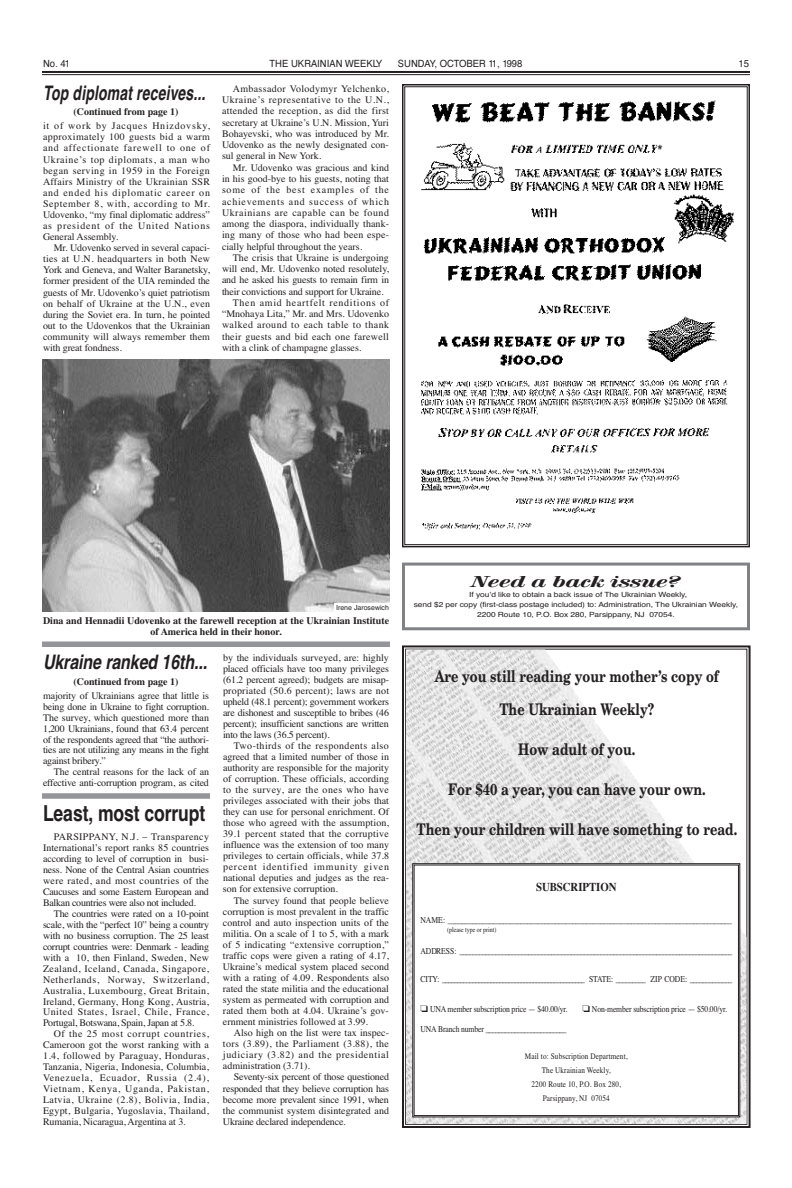
<style>
.page{position:relative;width:792px;height:1188px;background:#fff}
.page>*{position:absolute;margin:0;border:0;box-sizing:border-box;transform-origin:0 0}
.t1{font:700 22px "Helvetica";letter-spacing:-.005em;color:#231f20;scale:.8 1}
.t2{font:italic 700 20px "Helvetica";color:#231f20;scale:.7 1}
.t3{font:italic 700 20px "Helvetica";color:#231f20;scale:.8 1}
.t4{font:700 16px/33px "New Century Schlbk";color:#231f20;text-align:center;scale:.8 1}
.t5{font:15.2px "Mercy Ital";color:#231f20;scale:1.45 1}
.t6{font:700 12px "Times";letter-spacing:-.005em;color:#231f20;scale:.9 1}
.t7{font:10px/11.1px "Times";color:#231f20;text-align:justify}
.t8{font:700 10px/11px "Times";color:#231f20;text-align:center}
.t9{font:10px/10.9px "Times";letter-spacing:-.02em;color:#231f20;text-align:right}
.t10{font:10px "Svoboda FAF";color:#231f20;scale:.95 1}
.t11{font:10px "Times";letter-spacing:.025em;color:#231f20}
.t12{font:10px "Times";letter-spacing:.045em;color:#231f20}
.t13{font:10px "Times";letter-spacing:.07em;color:#231f20}
.t14{font:9px "Times";letter-spacing:-.015em;color:#231f20;scale:.85 1}
.t15{font:8.5px/14.3px "Times";letter-spacing:.015em;color:#231f20;text-align:center;scale:.85 1}
.t16{font:7.2px "Helvetica";letter-spacing:-.005em;color:#231f20;scale:1.17 1}
.t17{font:7px "Times";letter-spacing:-.005em;color:#231f20;scale:.85 1}
.t18{font:7px "Helvetica";color:#231f20}
.s1{font-size:9px;color:#fff}
</style>
<div class="page">
<hr style="left:42px;top:71px;width:708px;height:2px;background:#231f20">
<hr style="left:42px;top:74px;width:708px;height:1px;background:#231f20">
<div style="left:402px;top:645px;width:349px;height:483px;border:2px solid #231f20"></div>
<img style="left:406px;top:649px;width:341px;height:475px">
<div style="left:414px;top:865px;width:324px;height:251px;background:#fff"></div>
<div style="left:412px;top:863px;width:328px;height:254px;border:1px solid #231f20"></div>
<div style="left:414px;top:865px;width:325px;height:251px;border:1px solid #231f20"></div>
<img style="left:42px;top:360px;width:348px;height:252px">
<img style="left:421px;top:100px;width:313px;height:431px">
<div style="left:402px;top:84px;width:348px;height:463px;border:2px solid #231f20"></div>
<div style="left:335px;top:604px;width:55px;height:9px;background:#fff"></div>
<div style="left:402px;top:563px;width:348px;height:67px;border:3px solid #808285"></div>
<div style="left:42px;top:642px;width:348px;height:5px;background:#939598"></div>
<div style="left:42px;top:793px;width:168px;height:6px;background:#939598"></div>
<p class="t10" style="left:43px;top:57px;width:30px">No. 41</p>
<p class="t10" style="left:270px;top:57px;width:120px">THE UKRAINIAN WEEKLY</p>
<p class="t10" style="left:398px;top:57px;width:132px">SUNDAY, OCTOBER 11, 1998</p>
<p class="t10" style="left:739px;top:57px;width:12px">15</p>
<h2 class="t2" style="left:43px;top:81px;width:241px">Topdiplomatreceives...</h2>
<p class="t8" style="left:73px;top:106px;width:107px">(Continued from page 1)</p>
<p class="t7" style="left:43px;top:120px;width:169px">it of work by Jacques Hnizdovsky, approximately 100 guests bid a warm and affectionate farewell to one of Ukraine’s top diplomats, a man who began serving in 1959 in the Foreign Affairs Ministry of the Ukrainian SSR and ended his diplomatic career on September 8, with, according to Mr.<br>Udovenko, “my final diplomatic address” as president of the United Nations General Assembly.</p>
<p class="t7" style="left:43px;top:242px;width:169px;text-indent:11px">Mr. Udovenko served in several capaci&shy;ties at U.N. headquarters in both New York and Geneva, and Walter Baranetsky, former president of the UIA reminded the guests of Mr. Udovenko’s quiet patriotism on behalf of Ukraine at the U.N., even during the Soviet era. In turn, he pointed out to the Udovenkos that the Ukrainian community will always remember them with great fondness.</p>
<p class="t7" style="left:222px;top:83px;width:169px;text-indent:11px">Ambassador Volodymyr Yelchenko, Ukraine’s representative to the U.N., attended the reception, as did the first secretary at Ukraine’s U.N. Mission, Yuri Bohayevski, who was introduced by Mr.<br>Udovenko as the newly designated con&shy;sul general in New York.</p>
<p class="t7" style="left:222px;top:162px;width:169px;text-indent:11px">Mr. Udovenko was gracious and kind in his good-bye to his guests, noting that some of the best examples of the achievements and success of which Ukrainians are capable can be found among the diaspora, individually thank&shy;ing many of those who had been espe&shy;cially helpful throughout the years.</p>
<p class="t7" style="left:233px;top:252px;width:158px">The crisis that Ukraine is undergoing</p>
<p class="t7" style="left:222px;top:263px;width:169px">will end, Mr. Udovenko noted resolutely,</p>
<p class="t7" style="left:222px;top:274px;width:169px">and he asked his guests to remain firm in</p>
<p class="t7" style="left:222px;top:286px;width:163px">their convictions and support for Ukraine.</p>
<p class="t13" style="left:233px;top:297px;width:158px">Then amid heartfelt renditions of</p>
<p class="t7" style="left:222px;top:308px;width:169px">“Mnohaya Lita,” Mr. and Mrs. Udovenko</p>
<p class="t12" style="left:222px;top:319px;width:169px">walked around to each table to thank</p>
<p class="t11" style="left:222px;top:330px;width:168px">their guests and bid each one farewell</p>
<p class="t7" style="left:222px;top:342px;width:141px">with a clink of champagne glasses.</p>
<p class="t18" style="left:336px;top:604px;width:54px">Irene Jarosewich</p>
<p class="t8" style="left:43px;top:615px;width:348px">Dina and Hennadii Udovenko at the farewell reception at the Ukrainian Institute of America held in their honor.</p>
<h2 class="t3" style="left:43px;top:650px;width:214px">Ukraineranked16th...</h2>
<p class="t8" style="left:73px;top:676px;width:107px">(Continued from page 1)</p>
<p class="t7" style="left:43px;top:690px;width:168px">majority of Ukrainians agree that little is being done in Ukraine to fight corruption.<br>The survey, which questioned more than 1,200 Ukrainians, found that 63.4 percent of the respondents agreed that “the authori&shy;ties are not utilizing any means in the fight against bribery.”</p>
<p class="t9" style="left:43px;top:766px;width:168px">The central reasons for the lack of an effective anti-corruption program, as cited</p>
<h1 class="t1" style="left:43px;top:801px;width:204px">Least, most corrupt</h1>
<p class="t7" style="left:43px;top:832px;width:168px;text-indent:11px">PARSIPPANY, N.J. – Transparency International’s report ranks 85 countries according to level of corruption in busi&shy;ness. None of the Central Asian countries were rated, and most countries of the Caucuses and some Eastern European and Balkan countries were also not included.</p>
<p class="t7" style="left:43px;top:908px;width:168px;text-indent:11px">The countries were rated on a 10-point scale, with the “perfect 10” being a country with no business corruption. The 25 least corrupt countries were: Denmark - leading with a 10, then Finland, Sweden, New Zealand, Iceland, Canada, Singapore, Netherlands, Norway, Switzerland, Australia, Luxembourg, Great Britain, Ireland, Germany, Hong Kong, Austria, United States, Israel, Chile, France, Portugal, Botswana, Spain, Japan at 5.8.</p>
<p class="t7" style="left:43px;top:1028px;width:168px;text-indent:11px">Of the 25 most corrupt countries, Cameroon got the worst ranking with a 1.4, followed by Paraguay, Honduras, Tanzania, Nigeria, Indonesia, Columbia, Venezuela, Ecuador, Russia (2.4), Vietnam, Kenya, Uganda, Pakistan, Latvia, Ukraine (2.8), Bolivia, India, Egypt, Bulgaria, Yugoslavia, Thailand, Rumania, Nicaragua, Argentina at 3.</p>
<p class="t7" style="left:223px;top:652px;width:168px">by the individuals surveyed, are: highly placed officials have too many privileges (61.2 percent agreed); budgets are misap&shy;propriated (50.6 percent); laws are not upheld (48.1 percent); government workers are dishonest and susceptible to bribes (46 percent); insufficient sanctions are written into the laws (36.5 percent).</p>
<p class="t7" style="left:223px;top:740px;width:168px;text-indent:11px">Two-thirds of the respondents also agreed that a limited number of those in authority are responsible for the majority of corruption. These officials, according to the survey, are the ones who have privileges associated with their jobs that they can use for personal enrichment. Of those who agreed with the assumption, 39.1 percent stated that the corruptive influence was the extension of too many privileges to certain officials, while 37.8 percent identified immunity given national deputies and judges as the rea&shy;son for extensive corruption.</p>
<p class="t7" style="left:223px;top:895px;width:168px;text-indent:11px">The survey found that people believe corruption is most prevalent in the traffic control and auto inspection units of the militia. On a scale of 1 to 5, with a mark of 5 indicating “extensive corruption,” traffic cops were given a rating of 4.17, Ukraine’s medical system placed second with a rating of 4.09. Respondents also rated the state militia and the educational system as permeated with corruption and rated them both at 4.04. Ukraine’s gov&shy;ernment ministries followed at 3.99.</p>
<p class="t7" style="left:223px;top:1027px;width:168px;text-indent:11px">Also high on the list were tax inspec&shy;tors (3.89), the Parliament (3.88), the judiciary (3.82) and the presidential administration (3.71).</p>
<p class="t7" style="left:223px;top:1071px;width:168px;text-indent:11px">Seventy-six percent of those questioned responded that they believe corruption has become more prevalent since 1991, when the communist system disintegrated and Ukraine declared independence.</p>
<h3 class="t5" style="left:472px;top:573px;width:145px">Need a back issue?</h3>
<p class="t16" style="left:469px;top:590px;width:188px">If you’d like to obtain a back issue of The Ukrainian Weekly,</p>
<p class="t16" style="left:414px;top:600px;width:279px">send $2 per copy (first-class postage included) to: Administration, The Ukrainian Weekly,</p>
<p class="t16" style="left:477px;top:610px;width:170px">2200 Route 10, P.O. Box 280, Parsippany, NJ 07054.</p>
<h3 class="t4" style="left:435px;top:660px;width:357px">Are you still reading your mother’s copy of<br>The Ukrainian Weekly?</h3>
<h3 class="t4" style="left:518px;top:733px;width:148px">How adult of you.</h3>
<h3 class="t4" style="left:448px;top:773px;width:324px">For $40 a year, you can have your own.</h3>
<h3 class="t4" style="left:416px;top:813px;width:403px">Then your children will have something to read.</h3>
<p class="t6" style="left:536px;top:880px;width:91px">SUBSCRIPTION</p>
<p class="t14" style="left:420px;top:914px;width:368px">NAME: __________________________________________________________________________________</p>
<p class="t17" style="left:420px;top:926px;width:91px"><span class="s1">NAME:</span> (please type or print)</p>
<p class="t14" style="left:420px;top:946px;width:368px">ADDRESS: ___________________________________________________________________________________</p>
<p class="t14" style="left:420px;top:974px;width:368px">CITY: _______________________________________________ STATE: _________ ZIP CODE: _____________</p>
<p class="t14" style="left:420px;top:1004px;width:174px">❏ UNA member subscription price — $40.00/yr.</p>
<p class="t14" style="left:582px;top:1004px;width:172px">❏ Non-member subscription price — $50.00/yr.</p>
<p class="t14" style="left:420px;top:1023px;width:174px">UNA Branch number _________________________</p>
<p class="t15" style="left:525px;top:1048px;width:122px">Mail to: Subscription Department,<br>The Ukrainian Weekly,<br>2200 Route 10, P.O. Box 280,<br>Parsippany, NJ 07054</p>
</div>
